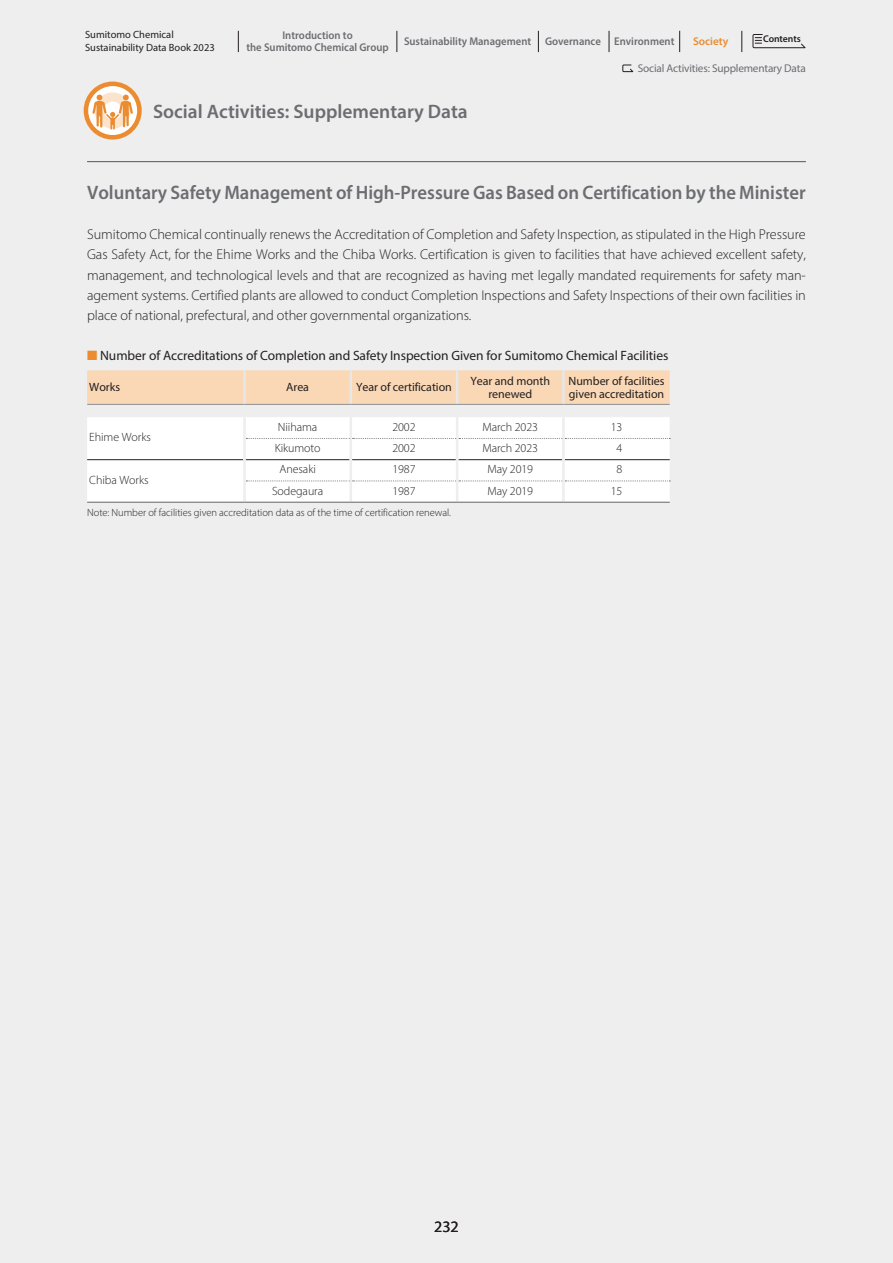
<style>
.page{position:relative;width:893px;height:1263px;background:#eeeeef}
.page>*{position:absolute;margin:0;border:0;box-sizing:border-box;transform-origin:0 0}
.大見出しen{font:600 19.5px "Myriad Pro";color:#6c6d70;scale:.96 1}
.大見出しen-2{font:600 19.5px "Myriad Pro";color:#6c6d70}
.t1{font:15.9px "Myriad Pro";color:#231f20}
.本文en{font:300 14.25px/20.2px "Myriad Pro";letter-spacing:-.005em;color:#231f20;text-align:justify}
.チャートタイトルen{font:13.5px "Myriad Pro";letter-spacing:-.005em;color:#231f20}
.表組_L_en{font:300 12px "Myriad Pro";letter-spacing:-.005em;color:#231f20}
.表組_R_en{font:12px/13.5px "Myriad Pro";letter-spacing:-.005em;color:#231f20;text-align:center}
.t2{font:600 11.25px/12.8px "Myriad Pro";color:#6c6d70;text-align:center;scale:.95 1}
.t3{font:11.25px "Myriad Pro";letter-spacing:-.015em;color:#6c6d70}
.t4{font:600 11.25px "Myriad Pro";color:#eb8c30}
.e_SDB_注記{font:300 10.5px "Myriad Pro";letter-spacing:-.005em;color:#231f20}
.t5{font:10.5px/12.8px "Myriad Pro";color:#231f20}
.t6{font:600 9.75px "Myriad Pro";letter-spacing:-.01em;color:#231f20}
.s1{color:#eb8c30}
</style>
<div class="page">
<div style="left:87px;top:370px;width:583px;height:34px;background:#fad8b6"></div>
<div style="left:87px;top:417px;width:583px;height:85px;background:#fff"></div>
<svg style="left:246px;top:438px;width:424px;height:1px"></svg>
<svg style="left:246px;top:480px;width:424px;height:1px"></svg>
<hr style="left:243px;top:370px;width:3px;height:34px;background:#e6e7e9">
<hr style="left:350px;top:370px;width:2px;height:34px;background:#e6e7e9">
<hr style="left:456px;top:370px;width:2px;height:34px;background:#e6e7e9">
<hr style="left:562px;top:370px;width:3px;height:34px;background:#e6e7e9">
<hr style="left:243px;top:417px;width:3px;height:21px;background:#eeeeef">
<hr style="left:350px;top:417px;width:2px;height:21px;background:#eeeeef">
<hr style="left:456px;top:417px;width:2px;height:21px;background:#eeeeef">
<hr style="left:562px;top:417px;width:3px;height:21px;background:#eeeeef">
<hr style="left:243px;top:481px;width:3px;height:21px;background:#eeeeef">
<hr style="left:350px;top:481px;width:2px;height:21px;background:#eeeeef">
<hr style="left:456px;top:481px;width:2px;height:21px;background:#eeeeef">
<hr style="left:562px;top:481px;width:3px;height:21px;background:#eeeeef">
<hr style="left:87px;top:502px;width:157px;height:1px;background:#6c6d70">
<hr style="left:244px;top:502px;width:107px;height:1px;background:#6c6d70">
<hr style="left:351px;top:502px;width:106px;height:1px;background:#6c6d70">
<hr style="left:457px;top:502px;width:106px;height:1px;background:#6c6d70">
<hr style="left:563px;top:502px;width:107px;height:1px;background:#6c6d70">
<hr style="left:87px;top:404px;width:157px;height:1px;background:#939598">
<hr style="left:244px;top:404px;width:107px;height:1px;background:#939598">
<hr style="left:351px;top:404px;width:106px;height:1px;background:#939598">
<hr style="left:457px;top:404px;width:106px;height:1px;background:#939598">
<hr style="left:563px;top:404px;width:107px;height:1px;background:#939598">
<hr style="left:87px;top:459px;width:156px;height:1px;background:#231f20">
<hr style="left:246px;top:459px;width:104px;height:1px;background:#231f20">
<hr style="left:352px;top:459px;width:104px;height:1px;background:#231f20">
<hr style="left:458px;top:459px;width:104px;height:1px;background:#231f20">
<hr style="left:565px;top:459px;width:105px;height:1px;background:#231f20">
<hr style="left:243px;top:438px;width:3px;height:22px;background:#eeeeef">
<hr style="left:350px;top:438px;width:2px;height:22px;background:#eeeeef">
<hr style="left:456px;top:438px;width:2px;height:22px;background:#eeeeef">
<hr style="left:562px;top:438px;width:3px;height:22px;background:#eeeeef">
<hr style="left:243px;top:460px;width:3px;height:21px;background:#eeeeef">
<hr style="left:350px;top:460px;width:2px;height:21px;background:#eeeeef">
<hr style="left:456px;top:460px;width:2px;height:21px;background:#eeeeef">
<hr style="left:562px;top:460px;width:3px;height:21px;background:#eeeeef">
<svg style="left:84px;top:82px;width:58px;height:58px"></svg>
<div style="left:88px;top:86px;width:49px;height:49px;background:#fff;border-radius:50%"></div>
<svg style="left:95px;top:92px;width:36px;height:37px"></svg>
<svg style="left:92px;top:95px;width:41px;height:35px"></svg>
<svg style="left:397px;top:31px;width:1px;height:21px"></svg>
<svg style="left:238px;top:31px;width:1px;height:21px"></svg>
<svg style="left:538px;top:31px;width:1px;height:21px"></svg>
<svg style="left:679px;top:31px;width:1px;height:21px"></svg>
<svg style="left:609px;top:31px;width:1px;height:21px"></svg>
<svg style="left:742px;top:31px;width:1px;height:21px"></svg>
<svg style="left:752px;top:34px;width:54px;height:15px"></svg>
<hr style="left:87px;top:161px;width:719px;height:1px;background:#6c6d70">
<svg style="left:622px;top:64px;width:12px;height:9px"></svg>
<p class="t2" style="left:246px;top:28px;width:151px">Introduction to<br>the Sumitomo Chemical Group</p>
<p class="t6" style="left:763px;top:33px;width:39px">Contents</p>
<p class="t5" style="left:85px;top:28px;width:131px">Sumitomo Chemical<br>Sustainability Data Book 2023</p>
<p class="t2" style="left:404px;top:35px;width:286px">Sustainability Management Governance Environment</p>
<p class="t4" style="left:693px;top:34px;width:37px">Society</p>
<h1 class="大見出しen-2" style="left:153px;top:99px;width:316px">Social Activities: Supplementary Data</h1>
<p class="t3" style="left:638px;top:61px;width:170px">Social Activities: Supplementary Data</p>
<p class="大見出しen" style="left:87px;top:180px;width:750px">Voluntary Safety Management of High-Pressure Gas Based on Certification by the Minister</p>
<p class="本文en" style="left:87px;top:224px;width:720px">Sumitomo Chemical continually renews the Accreditation of Completion and Safety Inspection, as stipulated in the High Pressure Gas Safety Act, for the Ehime Works and the Chiba Works. Certification is given to facilities that have achieved excellent safety, management, and technological levels and that are recognized as having met legally mandated requirements for safety man&shy;agement systems. Certified plants are allowed to conduct Completion Inspections and Safety Inspections of their own facilities in place of national, prefectural, and other governmental organizations.</p>
<p class="チャートタイトルen" style="left:87px;top:348px;width:583px"><span class="s1">■</span> Number of Accreditations of Completion and Safety Inspection Given for Sumitomo Chemical Facilities</p>
<p class="表組_R_en" style="left:89px;top:380px;width:32px">Works</p>
<p class="表組_R_en" style="left:286px;top:380px;width:24px">Area</p>
<p class="表組_R_en" style="left:356px;top:380px;width:97px">Year of certification</p>
<p class="表組_R_en" style="left:470px;top:374px;width:81px">Year and month renewed</p>
<p class="表組_R_en" style="left:569px;top:374px;width:97px;text-align:left">Number of facilities given accreditation</p>
<p class="表組_L_en" style="left:89px;top:430px;width:63px">Ehime Works</p>
<p class="表組_L_en" style="left:278px;top:420px;width:41px">Niihama</p>
<p class="表組_L_en" style="left:392px;top:420px;width:25px">2002</p>
<p class="表組_L_en" style="left:482px;top:420px;width:57px">March 2023</p>
<p class="表組_L_en" style="left:611px;top:420px;width:13px">13</p>
<p class="表組_L_en" style="left:275px;top:441px;width:47px">Kikumoto</p>
<p class="表組_L_en" style="left:392px;top:441px;width:25px">2002</p>
<p class="表組_L_en" style="left:482px;top:441px;width:57px">March 2023</p>
<p class="表組_L_en" style="left:617px;top:441px;width:7px">4</p>
<p class="表組_L_en" style="left:279px;top:462px;width:38px">Anesaki</p>
<p class="表組_L_en" style="left:392px;top:462px;width:25px">1987</p>
<p class="表組_L_en" style="left:487px;top:462px;width:47px">May 2019</p>
<p class="表組_L_en" style="left:617px;top:462px;width:7px">8</p>
<p class="表組_L_en" style="left:272px;top:483px;width:53px">Sodegaura</p>
<p class="表組_L_en" style="left:392px;top:483px;width:25px">1987</p>
<p class="表組_L_en" style="left:487px;top:483px;width:47px">May 2019</p>
<p class="表組_L_en" style="left:611px;top:483px;width:13px">15</p>
<p class="e_SDB_注記" style="left:87px;top:506px;width:365px">Note: Number of facilities given accreditation data as of the time of certification renewal.</p>
<p class="表組_L_en" style="left:89px;top:473px;width:61px">Chiba Works</p>
<p class="t1" style="left:434px;top:1216px;width:26px">232</p>
</div>
